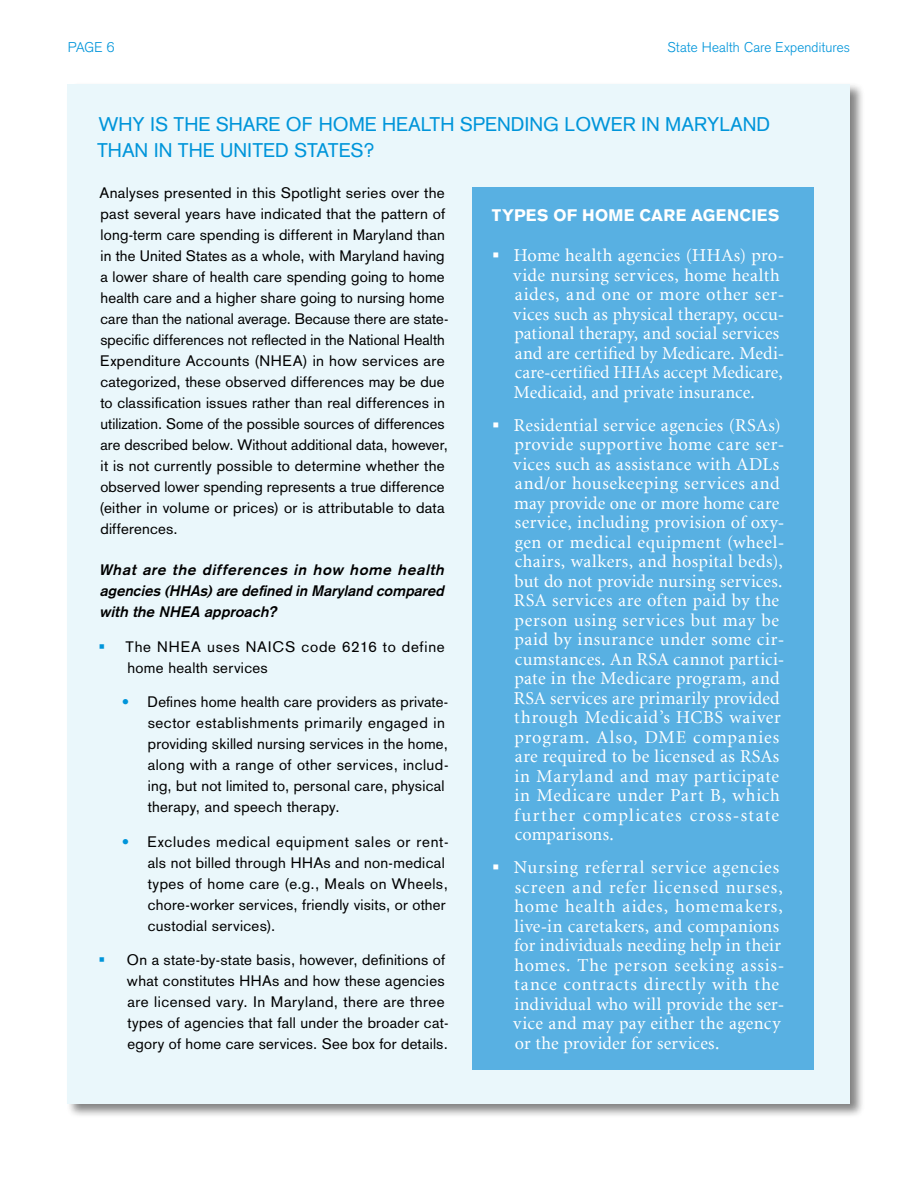
<style>
.page{position:relative;width:918px;height:1188px;background:#fff}
.page>*{position:absolute;margin:0;border:0;box-sizing:border-box;transform-origin:0 0}
.t1{font:19.5px "Basic Commercial LT";color:#0095da}
.t2{font:18px/19.5px "Minion LT";letter-spacing:.025em;color:#fff}
.t3{font:900 16.5px "Basic Commercial LT";letter-spacing:.02em;color:#fff}
.t4{font:15px/21px "Basic Commercial LT";letter-spacing:.015em;color:#000}
.t5{font:italic 700 15px/21px "Basic Commercial LT";letter-spacing:.005em;color:#000;text-align:justify}
.t6{font:15px/21px "Basic Commercial LT";letter-spacing:.045em;color:#000}
.t7{font:300 13.8px "Basic Commercial LT";letter-spacing:.015em;color:#0095da}
.s1{color:#0095da}
</style>
<div class="page">
<div style="left:66px;top:82px;width:800px;height:1037px;background:#000;opacity:.49"></div>
<div style="left:68px;top:84px;width:782px;height:1020px;background:#eaf7fb"></div>
<div style="left:472px;top:187px;width:342px;height:883px;background:#58b0e2"></div>
<p class="t7" style="left:68px;top:40px;width:48px">PAGE 6</p>
<p class="t7" style="left:668px;top:40px;width:184px">State Health Care Expenditures</p>
<h1 class="t1" style="left:99px;top:113px;width:88px">Why isthe</h1>
<h1 class="t1" style="left:216px;top:113px;width:133px">Share of Home</h1>
<h1 class="t1" style="left:382px;top:113px;width:27px">Health</h1>
<h1 class="t1" style="left:460px;top:113px;width:26px">Spending</h1>
<h1 class="t1" style="left:565px;top:113px;width:28px">Lowe</h1>
<h1 class="t1" style="left:623px;top:113px;width:98px">r in Maryland</h1>
<h1 class="t1" style="left:97px;top:139px;width:14px">than</h1>
<h1 class="t1" style="left:154px;top:139px;width:92px">in The United</h1>
<h1 class="t1" style="left:294px;top:139px;width:26px">States</h1>
<h1 class="t1" style="left:364px;top:139px;width:13px">?</h1>
<p class="t4" style="left:99px;top:182px;width:350px">Analyses presented in this Spotlight series over the past several years have indicated that the pattern of long-term care spending is different in Maryland than in the United States as a whole, with Maryland having a lower share of health care spending going to home health care and a higher share going to nursing home care than the national average. Because there are state&shy;specific differences not reflected in the National Health Expenditure Accounts (NHEA) in how services are categorized, these observed differences may be due to classification issues rather than real differences in utilization. Some of the possible sources of differences are described below. Without additional data, however, it is not currently possible to determine whether the observed lower spending represents a true difference (either in volume or prices) or is attributable to data differences.</p>
<p class="t5" style="left:100px;top:559px;width:346px">What are the differences in how home health agencies (HHAs) are defined in Maryland compared with the NHEA approach?</p>
<p class="t6" style="left:126px;top:636px;width:321px">The NHEA uses NAICS code 6216 to define home health services</p>
<p class="t4" style="left:148px;top:692px;width:302px;text-indent:-26px"><span class="s1">•</span> Defines home health care providers as private&shy;sector establishments primarily engaged in providing skilled nursing services in the home, along with a range of other services, includ&shy;ing, but not limited to, personal care, physical therapy, and speech therapy.</p>
<p class="t4" style="left:148px;top:831px;width:302px;text-indent:-26px"><span class="s1">•</span> Excludes medical equipment sales or rent&shy;als not billed through HHAs and non-medical types of home care (e.g., Meals on Wheels, chore-worker services, friendly visits, or other custodial services).</p>
<p class="t4" style="left:127px;top:950px;width:323px">On a state-by-state basis, however, definitions of what constitutes HHAs and how these agencies are licensed vary. In Maryland, there are three types of agencies that fall under the broader cat&shy;egory of home care services. See box for details.</p>
<p class="t3" style="left:492px;top:206px;width:289px">TYPES OF HOME CARE AGENCIES</p>
<p class="t2" style="left:513px;top:246px;width:273px">Home health agencies (HHAs) pro&shy;vide nursing services, home health aides, and one or more other ser&shy;vices such as physical therapy, occu&shy;pational therapy, and social services and are certified by Medicare. Medi&shy;care-certified HHAs accept Medicare, Medicaid, and private insurance.</p>
<p class="t2" style="left:513px;top:416px;width:273px">Residential service agencies (RSAs) provide supportive home care ser&shy;vices such as assistance with ADLs and/or housekeeping services and may provide one or more home care service, including provision of oxy&shy;gen or medical equipment (wheel&shy;chairs, walkers, and hospital beds), but do not provide nursing services.<br>RSA services are often paid by the person using services but may be paid by insurance under some cir&shy;cumstances. An RSA cannot partici&shy;pate in the Medicare program, and RSA services are primarily provided through Medicaid’s HCBS waiver program. Also, DME companies are required to be licensed as RSAs in Maryland and may participate in Medicare under Part B, which further complicates cross-state comparisons.</p>
<p class="t2" style="left:513px;top:858px;width:273px">Nursing referral service agencies screen and refer licensed nurses, home health aides, homemakers, live-in caretakers, and companions for individuals needing help in their homes. The person seeking assis&shy;tance contracts directly with the individual who will provide the ser&shy;vice and may pay either the agency or the provider for services.</p>
</div>
